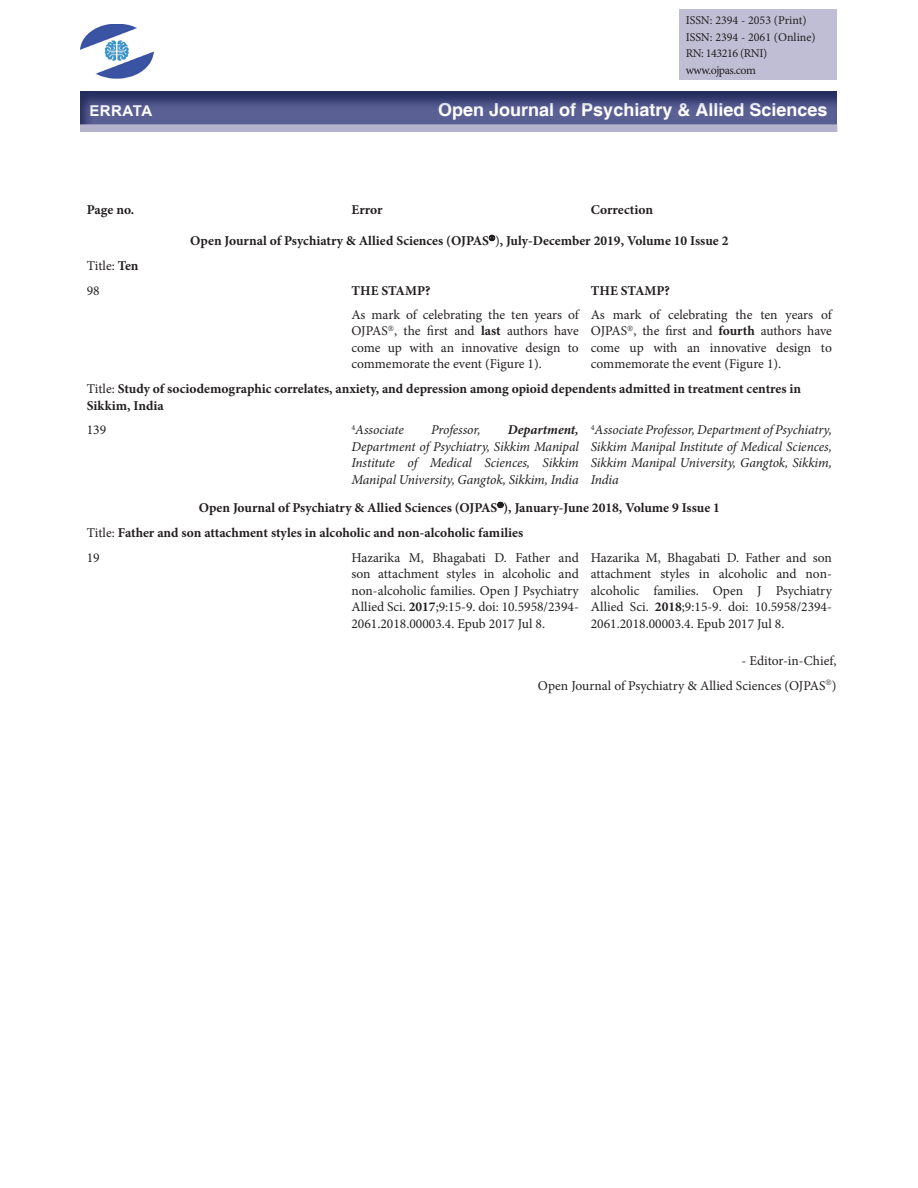
<style>
.page{position:relative;width:918px;height:1188px;background:#fff}
.page>*{position:absolute;margin:0;border:0;box-sizing:border-box;transform-origin:0 0}
.t1{font:700 18px "Helvetica";color:#fff}
.t2{font:700 15px "Arial";letter-spacing:.035em;color:#fff}
.ERR_TX{font:13.5px/16.5px "Minion Pro";color:#231f20;text-align:justify}
.ERR_Article_Title{font:700 13.5px/16.5px "Minion Pro";color:#231f20}
.ERR_TX-2{font:italic 13.5px/16.5px "Minion Pro";letter-spacing:-.01em;color:#231f20;text-align:justify}
.ERR_Title{font:700 13.5px "Minion Pro";color:#231f20}
.t3{font:12px "Minion Pro";color:#231f20}
.t4{font:12px "Minion Pro";letter-spacing:-.035em;color:#231f20}
.s1{font-weight:400}
.s2{font-weight:700}
</style>
<div class="page">
<div style="left:680px;top:10px;width:157px;height:70px;background:#c0bed4"></div>
<div style="left:67px;top:80px;width:781px;height:47px;background:#344884;opacity:.75"></div>
<div style="left:80px;top:124px;width:757px;height:8px;background:#b5b3cc"></div>
<img style="left:80px;top:24px;width:74px;height:55px">
<svg style="left:489px;top:235px;width:6px;height:6px"></svg>
<svg style="left:497px;top:502px;width:7px;height:6px"></svg>
<p class="t3" style="left:686px;top:13px;width:122px">ISSN: 2394 - 2053 (Print)</p>
<p class="t3" style="left:686px;top:29px;width:131px">ISSN: 2394 - 2061 (Online)</p>
<p class="t4" style="left:686px;top:46px;width:83px">RN: 143216 (RNI)</p>
<p class="t4" style="left:686px;top:62px;width:72px">www.ojpas.com</p>
<p class="t2" style="left:89px;top:100px;width:64px">ERRATA</p>
<h1 class="t1" style="left:438px;top:99px;width:391px">Open Journal of Psychiatry &amp; Allied Sciences</h1>
<p class="ERR_Article_Title" style="left:87px;top:201px;width:49px">Page no.</p>
<p class="ERR_Article_Title" style="left:351px;top:201px;width:33px">Error</p>
<p class="ERR_Article_Title" style="left:591px;top:201px;width:64px">Correction</p>
<p class="ERR_Article_Title" style="left:190px;top:232px;width:540px">Open Journal of Psychiatry &amp; Allied Sciences (OJPAS <span class="s1">)</span>, July-December 2019, Volume 10 Issue 2</p>
<p class="ERR_TX" style="left:87px;top:257px;width:53px">Title: <span class="s2">Ten</span></p>
<p class="ERR_TX" style="left:87px;top:282px;width:14px">98</p>
<p class="ERR_Title" style="left:351px;top:281px;width:81px">THE STAMP?</p>
<p class="ERR_TX" style="left:351px;top:306px;width:229px">As mark of celebrating the ten years of OJPAS , the first and <span class="s2">last</span> authors have come up with an innovative design to commemorate the event (Figure 1).</p>
<p class="ERR_Title" style="left:591px;top:281px;width:81px">THE STAMP?</p>
<p class="ERR_TX" style="left:591px;top:306px;width:243px">As mark of celebrating the ten years of OJPAS , the first and <span class="s2">fourth</span> authors have come up with an innovative design to commemorate the event (Figure 1).</p>
<p class="ERR_Article_Title" style="left:87px;top:380px;width:716px"><span class="s1">Title:</span> Study of sociodemographic correlates, anxiety, and depression among opioid dependents admitted in treatment centres in<br>Sikkim, India</p>
<p class="ERR_TX" style="left:87px;top:422px;width:21px">139</p>
<p class="ERR_TX-2" style="left:351px;top:422px;width:54px"><sup>4</sup>Associate</p>
<p class="ERR_TX-2" style="left:431px;top:422px;width:51px">Professor,</p>
<p class="ERR_TX-2" style="left:351px;top:422px;width:229px;text-indent:156px"><span class="s2">Department, </span>Department of Psychiatry, Sikkim Manipal Institute of Medical Sciences, Sikkim Manipal University, Gangtok, Sikkim, India</p>
<p class="ERR_TX-2" style="left:591px;top:422px;width:243px"><sup>4</sup>Associate Professor, Department of Psychiatry, Sikkim Manipal Institute of Medical Sciences, Sikkim Manipal University, Gangtok, Sikkim, India</p>
<p class="ERR_Article_Title" style="left:199px;top:499px;width:523px">Open Journal of Psychiatry &amp; Allied Sciences (OJPAS ), January-June 2018, Volume 9 Issue 1</p>
<p class="ERR_Article_Title" style="left:87px;top:524px;width:438px"><span class="s1">Title:</span> Father and son attachment styles in alcoholic and non-alcoholic families</p>
<p class="ERR_TX" style="left:87px;top:549px;width:14px">19</p>
<p class="ERR_TX" style="left:351px;top:549px;width:229px">Hazarika M, Bhagabati D. Father and son attachment styles in alcoholic and non-alcoholic families. Open J Psychiatry Allied Sci. <span class="s2">2017</span>;9:15-9. doi: 10.5958/2394- 2061.2018.00003.4. Epub 2017 Jul 8.</p>
<p class="ERR_TX" style="left:591px;top:549px;width:243px">Hazarika M, Bhagabati D. Father and son attachment styles in alcoholic and non&shy;alcoholic families. Open J Psychiatry Allied Sci. <span class="s2">2018</span>;9:15-9. doi: 10.5958/2394- 2061.2018.00003.4. Epub 2017 Jul 8.</p>
<p class="ERR_TX" style="left:742px;top:653px;width:96px">- Editor-in-Chief,</p>
<p class="ERR_TX" style="left:538px;top:677px;width:300px">Open Journal of Psychiatry &amp; Allied Sciences (OJPAS )</p>
</div>
